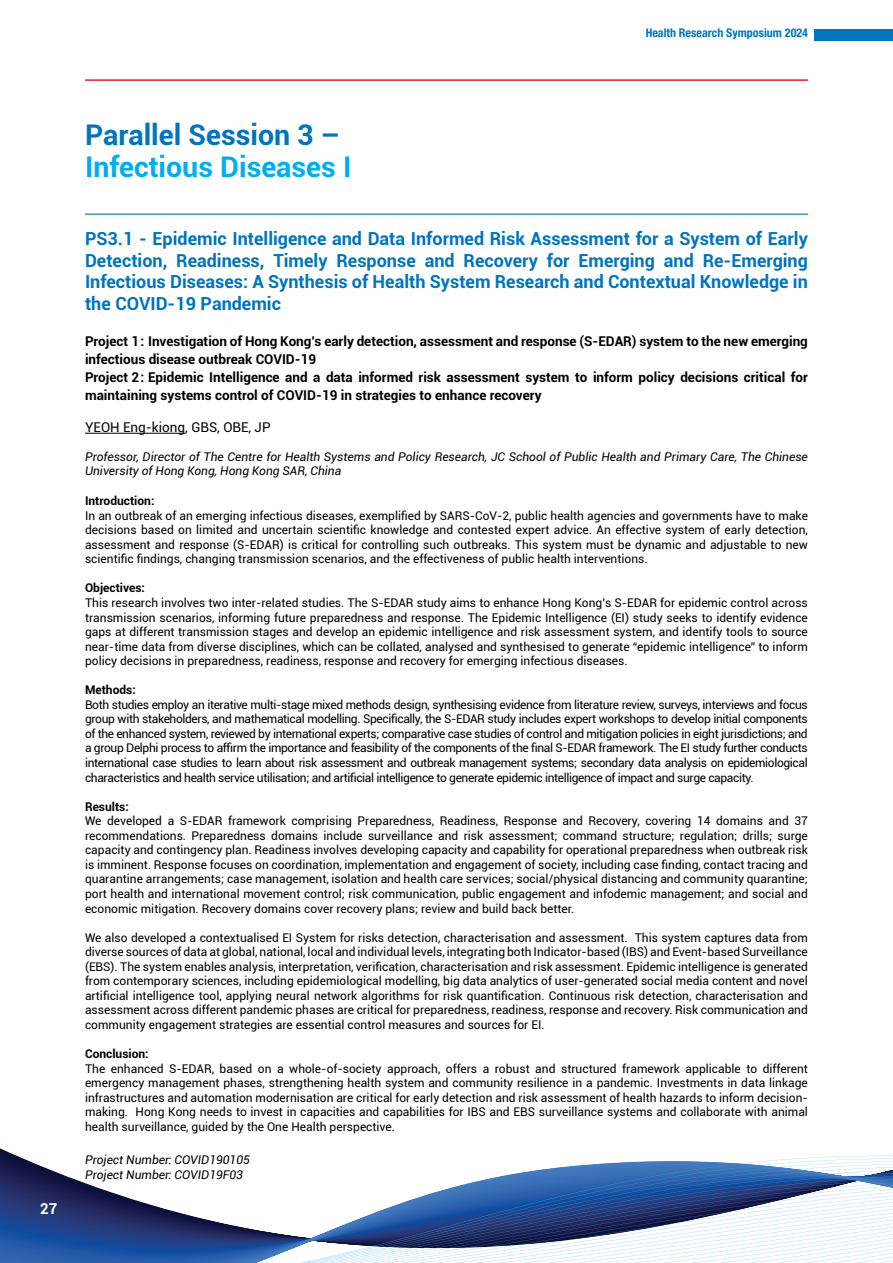
<style>
.page{position:relative;width:893px;height:1263px;background:#fff}
.page>*{position:absolute;margin:0;border:0;box-sizing:border-box;transform-origin:0 0}
.t1{font:700 28.5px "Roboto";color:#00aeef}
.t2{font:700 28.5px "Roboto";color:#0074bc}
.t3{font:700 18px/21.6px "Roboto";color:#0074bc;text-align:justify}
.t4{font:700 15px "Roboto";color:#fff}
.t5{font:700 13.5px/18px "Roboto";color:#000}
.t6{font:13.5px "Roboto";color:#000}
.t7{font:12px/14.5px "Roboto";color:#000;text-align:justify}
.t8{font:italic 12px/14.4px "Roboto";color:#000}
.t9{font:700 12px "Roboto";color:#000}
.t10{font:700 condensed 12px "Helvetica Neue LT Pro";color:#0074bc}
</style>
<div class="page">
<svg style="left:0;top:1148px;width:893px;height:115px"></svg>
<div style="left:815px;top:30px;width:78px;height:11px;background:#0074bc"></div>
<hr style="left:85px;top:79px;width:723px;height:2px;background:#ed1f29">
<hr style="left:85px;top:214px;width:723px;height:1px;background:#0074bc">
<hr style="left:85px;top:433px;width:100px;height:1px;background:#000">
<p class="t10" style="left:646px;top:26px;width:164px">Health Research Symposium 2024</p>
<p class="t4" style="left:40px;top:1198px;width:19px">27</p>
<h1 class="t2" style="left:85px;top:114px;width:257px">Parallel Session 3 –</h1>
<h1 class="t1" style="left:85px;top:146px;width:268px">Infectious Diseases I</h1>
<p class="t3" style="left:85px;top:227px;width:724px">PS3.1 - Epidemic Intelligence and Data Informed Risk Assessment for a System of Early Detection, Readiness, Timely Response and Recovery for Emerging and Re-Emerging Infectious Diseases: A Synthesis of Health System Research and Contextual Knowledge in the COVID-19 Pandemic</p>
<p class="t5" style="left:85px;top:332px;width:724px">Project 1: Investigation of Hong Kong’s early detection, assessment and response (S-EDAR) system to the new emerging infectious disease outbreak COVID-19<br>Project 2: Epidemic Intelligence and a data informed risk assessment system to inform policy decisions critical for maintaining systems control of COVID-19 in strategies to enhance recovery</p>
<p class="t6" style="left:85px;top:418px;width:187px">YEOH Eng-kiong, GBS, OBE, JP</p>
<p class="t8" style="left:85px;top:449px;width:724px">Professor, Director of The Centre for Health Systems and Policy Research, JC School of Public Health and Primary Care, The Chinese<br>University of Hong Kong, Hong Kong SAR, China</p>
<p class="t9" style="left:85px;top:492px;width:71px">Introduction:</p>
<p class="t7" style="left:85px;top:508px;width:724px">In an outbreak of an emerging infectious diseases, exemplified by SARS-CoV-2, public health agencies and governments have to make decisions based on limited and uncertain scientific knowledge and contested expert advice. An effective system of early detection, assessment and response (S-EDAR) is critical for controlling such outbreaks. This system must be dynamic and adjustable to new scientific findings, changing transmission scenarios, and the effectiveness of public health interventions.</p>
<p class="t9" style="left:85px;top:580px;width:61px">Objectives:</p>
<p class="t7" style="left:85px;top:595px;width:724px">This research involves two inter-related studies. The S-EDAR study aims to enhance Hong Kong’s S-EDAR for epidemic control across transmission scenarios, informing future preparedness and response. The Epidemic Intelligence (EI) study seeks to identify evidence gaps at different transmission stages and develop an epidemic intelligence and risk assessment system, and identify tools to source near-time data from diverse disciplines, which can be collated, analysed and synthesised to generate “epidemic intelligence” to inform policy decisions in preparedness, readiness, response and recovery for emerging infectious diseases.</p>
<p class="t9" style="left:85px;top:681px;width:52px">Methods:</p>
<p class="t7" style="left:85px;top:697px;width:724px">Both studies employ an iterative multi-stage mixed methods design, synthesising evidence from literature review, surveys, interviews and focus group with stakeholders, and mathematical modelling. Specifically, the S-EDAR study includes expert workshops to develop initial components of the enhanced system, reviewed by international experts; comparative case studies of control and mitigation policies in eight jurisdictions; and a group Delphi process to affirm the importance and feasibility of the components of the final S-EDAR framework. The EI study further conducts international case studies to learn about risk assessment and outbreak management systems; secondary data analysis on epidemiological characteristics and health service utilisation; and artificial intelligence to generate epidemic intelligence of impact and surge capacity.</p>
<p class="t9" style="left:85px;top:798px;width:45px">Results:</p>
<p class="t7" style="left:85px;top:813px;width:724px">We developed a S-EDAR framework comprising Preparedness, Readiness, Response and Recovery, covering 14 domains and 37 recommendations. Preparedness domains include surveillance and risk assessment; command structure; regulation; drills; surge capacity and contingency plan. Readiness involves developing capacity and capability for operational preparedness when outbreak risk is imminent. Response focuses on coordination, implementation and engagement of society, including case finding, contact tracing and quarantine arrangements; case management, isolation and health care services; social/physical distancing and community quarantine; port health and international movement control; risk communication, public engagement and infodemic management; and social and economic mitigation. Recovery domains cover recovery plans; review and build back better.</p>
<p class="t7" style="left:85px;top:929px;width:724px">We also developed a contextualised EI System for risks detection, characterisation and assessment. This system captures data from diverse sources of data at global, national, local and individual levels, integrating both Indicator-based (IBS) and Event-based Surveillance (EBS). The system enables analysis, interpretation, verification, characterisation and risk assessment. Epidemic intelligence is generated from contemporary sciences, including epidemiological modelling, big data analytics of user-generated social media content and novel artificial intelligence tool, applying neural network algorithms for risk quantification. Continuous risk detection, characterisation and assessment across different pandemic phases are critical for preparedness, readiness, response and recovery. Risk communication and community engagement strategies are essential control measures and sources for EI.</p>
<p class="t9" style="left:85px;top:1045px;width:65px">Conclusion:</p>
<p class="t7" style="left:85px;top:1060px;width:724px">The enhanced S-EDAR, based on a whole-of-society approach, offers a robust and structured framework applicable to different emergency management phases, strengthening health system and community resilience in a pandemic. Investments in data linkage infrastructures and automation modernisation are critical for early detection and risk assessment of health hazards to inform decision&shy;making. Hong Kong needs to invest in capacities and capabilities for IBS and EBS surveillance systems and collaborate with animal health surveillance, guided by the One Health perspective.</p>
<p class="t8" style="left:85px;top:1151px;width:166px;line-height:15px">Project Number: COVID190105<br>Project Number: COVID19F03</p>
</div>
